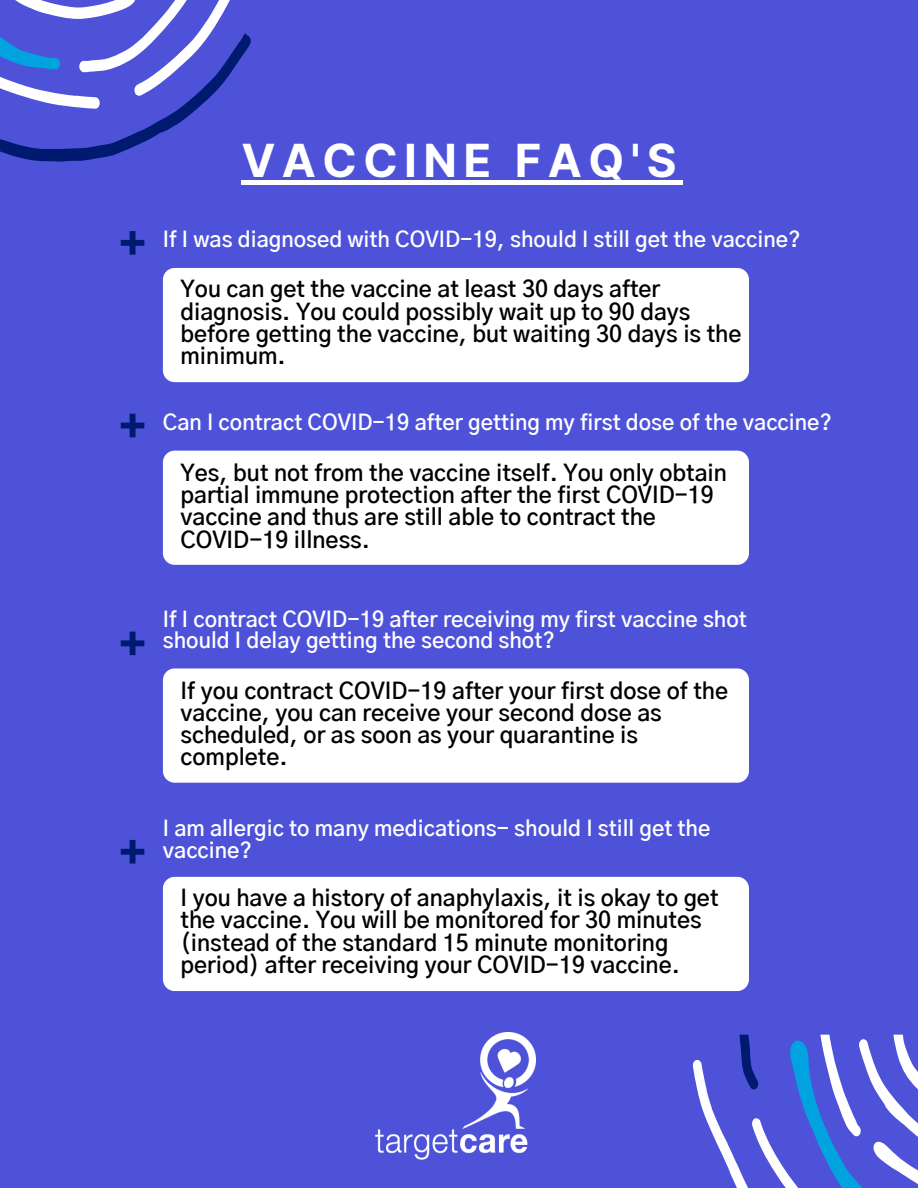
<style>
.page{position:relative;width:918px;height:1188px;background:#4e52d9}
.page>*{position:absolute;margin:0;border:0;box-sizing:border-box;transform-origin:0 0}
.t1{font:700 45.6px "Inter";letter-spacing:.14em;color:#fff}
.t2{font:600 22.65px/22px "Gothic A1";color:#000}
.t3{font:600 21.45px/21.5px "Gothic A1";color:#fff}
</style>
<div class="page">
<svg style="left:0;top:0;width:251px;height:162px"></svg>
<svg style="left:693px;top:1035px;width:225px;height:153px"></svg>
<img style="left:376px;top:1033px;width:160px;height:127px">
<div style="left:241px;top:180px;width:442px;height:5px;background:#fff"></div>
<svg style="left:121px;top:231px;width:23px;height:24px"></svg>
<div style="left:163px;top:268px;width:586px;height:114px;background:#fff;border-radius:12px"></div>
<svg style="left:121px;top:414px;width:23px;height:23px"></svg>
<div style="left:163px;top:451px;width:586px;height:114px;background:#fff;border-radius:12px"></div>
<svg style="left:121px;top:632px;width:23px;height:23px"></svg>
<div style="left:163px;top:668px;width:586px;height:115px;background:#fff;border-radius:12px"></div>
<svg style="left:121px;top:840px;width:23px;height:24px"></svg>
<div style="left:163px;top:877px;width:586px;height:114px;background:#fff;border-radius:12px"></div>
<p class="t1" style="left:241px;top:133px;width:437px">VACCINE FAQ'S</p>
<p class="t3" style="left:163px;top:230px;width:639px">If I was diagnosed with COVID-19, should I still get the vaccine?</p>
<p class="t2" style="left:181px;top:280px;width:562px">You can get the vaccine at least 30 days after diagnosis. You could possibly wait up to 90 days before getting the vaccine, but waiting 30 days is the minimum.</p>
<p class="t3" style="left:163px;top:413px;width:671px">Can I contract COVID-19 after getting my first dose of the vaccine?</p>
<p class="t2" style="left:181px;top:464px;width:548px">Yes, but not from the vaccine itself. You only obtain partial immune protection after the first COVID-19 vaccine and thus are still able to contract the COVID-19 illness.</p>
<p class="t3" style="left:163px;top:609px;width:585px">If I contract COVID-19 after receiving my first vaccine shot should I delay getting the second shot?</p>
<p class="t2" style="left:181px;top:681px;width:549px">If you contract COVID-19 after your first dose of the vaccine, you can receive your second dose as scheduled, or as soon as your quarantine is complete.</p>
<p class="t3" style="left:163px;top:819px;width:549px">I am allergic to many medications- should I still get the vaccine?</p>
<p class="t2" style="left:181px;top:889px;width:539px">I you have a history of anaphylaxis, it is okay to get the vaccine. You will be monitored for 30 minutes (instead of the standard 15 minute monitoring period) after receiving your COVID-19 vaccine.</p>
</div>
